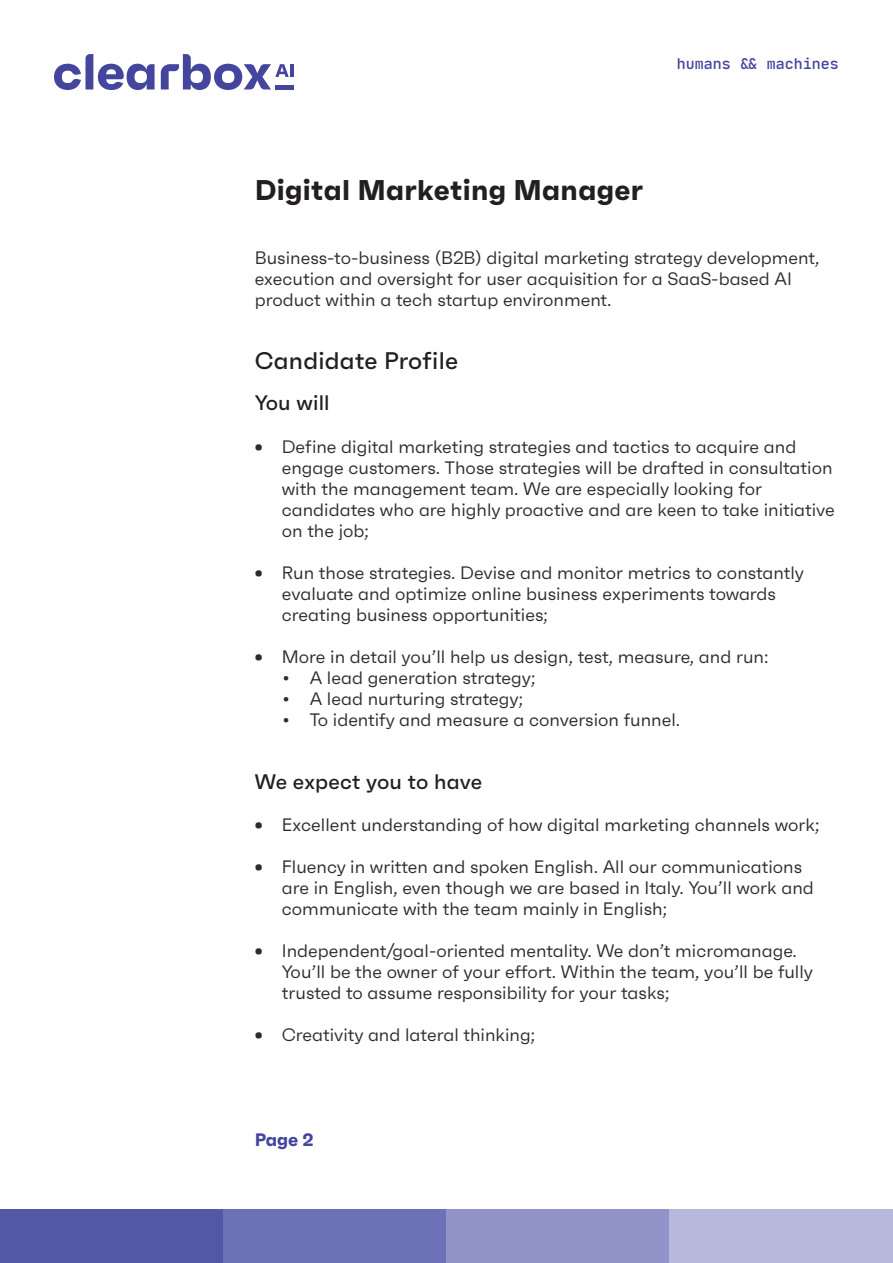
<style>
.page{position:relative;width:893px;height:1263px;background:#fff}
.page>*{position:absolute;margin:0;border:0;box-sizing:border-box;transform-origin:0 0}
.t1{font:700 28.5px "Faktum";letter-spacing:.01em;color:#231f20}
.t2{font:500 24px "Faktum";letter-spacing:.01em;color:#231f20}
.t3{font:500 21px "Faktum";letter-spacing:.01em;color:#231f20}
.t4{font:18px/21px "Faktum";color:#2a2c30}
.t5{font:700 18px "Faktum";color:#44459d}
.t6{font:500 15px "Jet Brains Mono";color:#44459d}
.s1{font-weight:700}
</style>
<div class="page">
<div style="left:0;top:1210px;width:223px;height:53px;background:#5258a6"></div>
<div style="left:223px;top:1210px;width:223px;height:53px;background:#6d72b6"></div>
<div style="left:446px;top:1210px;width:224px;height:53px;background:#9194c9"></div>
<div style="left:670px;top:1210px;width:223px;height:53px;background:#b6b9dc"></div>
<svg style="left:54px;top:54px;width:101px;height:36px"></svg>
<svg style="left:161px;top:54px;width:132px;height:36px"></svg>
<div style="left:275px;top:85px;width:18px;height:5px;background:#44459d"></div>
<p class="t6" style="left:677px;top:54px;width:164px">humans &amp;&amp; machines</p>
<p class="t1" style="left:255px;top:172px;width:390px">Digital Marketing Manager</p>
<p class="t4" style="left:255px;top:247px;width:566px">Business-to-business (B2B) digital marketing strategy development, execution and oversight for user acquisition for a SaaS-based AI product within a tech startup environment.</p>
<p class="t2" style="left:255px;top:346px;width:205px">Candidate Profile</p>
<p class="t3" style="left:255px;top:390px;width:77px">You will</p>
<p class="t4" style="left:282px;top:436px;width:555px;text-indent:-27px"><span class="s1">•</span> Define digital marketing strategies and tactics to acquire and engage customers. Those strategies will be drafted in consultation with the management team. We are especially looking for candidates who are highly proactive and are keen to take initiative on the job;</p>
<p class="t4" style="left:282px;top:562px;width:524px;text-indent:-27px"><span class="s1">•</span> Run those strategies. Devise and monitor metrics to constantly evaluate and optimize online business experiments towards creating business opportunities;</p>
<p class="t4" style="left:255px;top:646px;width:515px"><span class="s1">•</span> More in detail you’ll help us design, test, measure, and run:</p>
<p class="t4" style="left:283px;top:667px;width:254px">• A lead generation strategy;</p>
<p class="t4" style="left:283px;top:688px;width:242px">• A lead nurturing strategy;</p>
<p class="t4" style="left:283px;top:709px;width:399px">• To identify and measure a conversion funnel.</p>
<p class="t3" style="left:255px;top:769px;width:229px">We expect you to have</p>
<p class="t4" style="left:255px;top:814px;width:566px"><span class="s1">•</span> Excellent understanding of how digital marketing channels work;</p>
<p class="t4" style="left:282px;top:856px;width:533px;text-indent:-27px"><span class="s1">•</span> Fluency in written and spoken English. All our communications are in English, even though we are based in Italy. You’ll work and communicate with the team mainly in English;</p>
<p class="t4" style="left:282px;top:940px;width:533px;text-indent:-27px"><span class="s1">•</span> Independent/goal-oriented mentality. We don’t micromanage.<br>You’ll be the owner of your effort. Within the team, you’ll be fully trusted to assume responsibility for your tasks;</p>
<p class="t4" style="left:255px;top:1024px;width:282px"><span class="s1">•</span> Creativity and lateral thinking;</p>
<p class="t5" style="left:255px;top:1128px;width:61px">Page 2</p>
</div>
